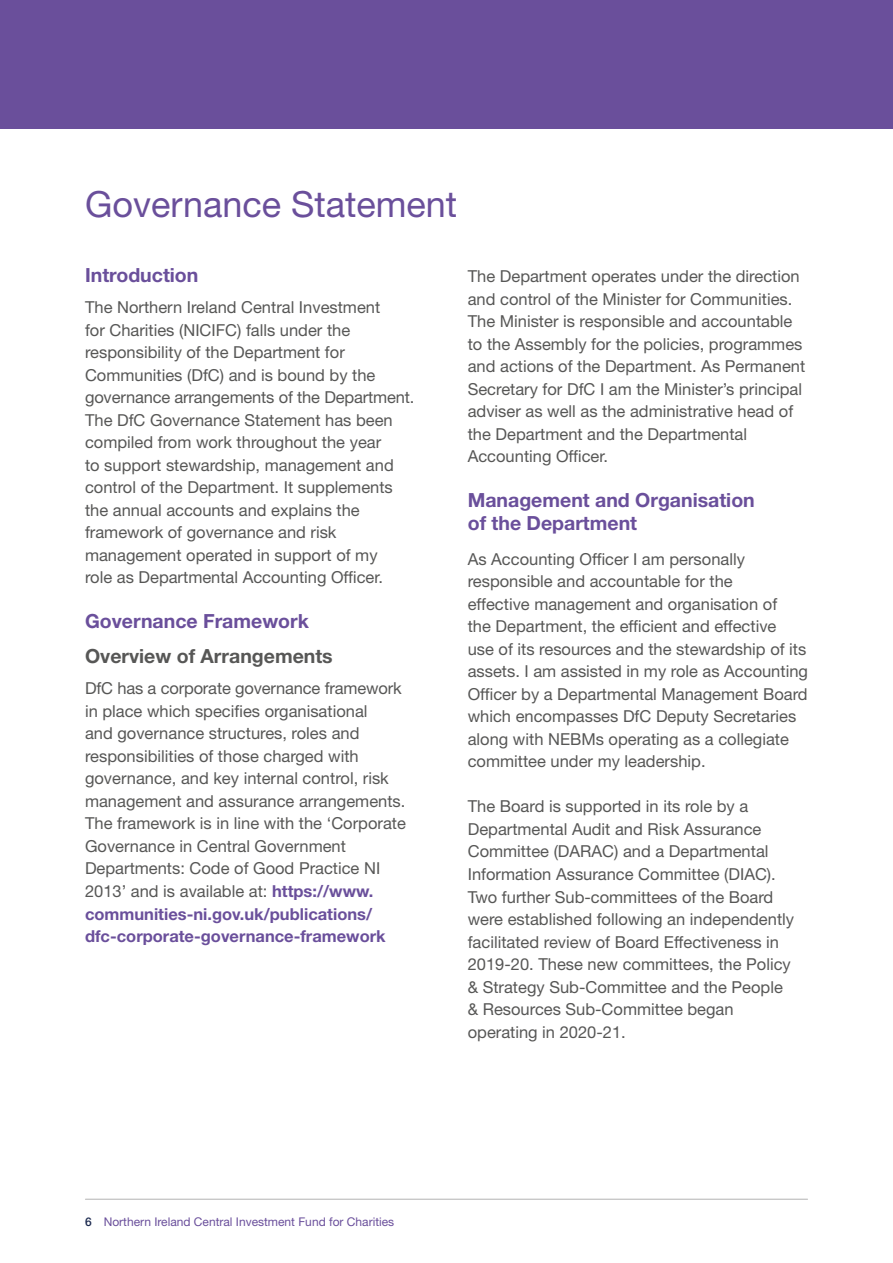
<style>
.page{position:relative;width:893px;height:1263px;background:#fff}
.page>*{position:absolute;margin:0;border:0;box-sizing:border-box;transform-origin:0 0}
.t1{font:36px "Helvetica Neue LT Std";color:#6a4f9b}
.t2{font:700 19.5px/22.5px "Helvetica Neue LT Std";color:#6a4f9b}
.t3{font:700 19.5px "Helvetica Neue LT Std";color:#575756}
.t4{font:16.5px/22.5px "Helvetica Neue LT Std";color:#575756}
.t5{font:12px "Helvetica Neue LT Std";color:#6a4f9b}
.s1{font-weight:700;color:#6a4f9b}
.s2{font-weight:500;color:#1d2b50}
</style>
<div class="page">
<div style="left:0;top:0;width:893px;height:128px;background:#6a4f9b"></div>
<hr style="left:85px;top:1199px;width:722px;height:1px;background:#b3b2b2">
<h1 class="t1" style="left:85px;top:183px;width:374px">Governance Statement</h1>
<p class="t2" style="left:85px;top:263px;width:115px">Introduction</p>
<p class="t4" style="left:85px;top:296px;width:331px">The Northern Ireland Central Investment<br>for Charities (NICIFC) falls under the responsibility of the Department for Communities (DfC) and is bound by the governance arrangements of the Department.<br>The DfC Governance Statement has been compiled from work throughout the year<br>to support stewardship, management and control of the Department. It supplements the annual accounts and explains the framework of governance and risk management operated in support of my<br>role as Departmental Accounting Officer.</p>
<p class="t2" style="left:85px;top:609px;width:225px">Governance Framework</p>
<p class="t3" style="left:85px;top:644px;width:249px">Overview of Arrangements</p>
<p class="t4" style="left:85px;top:677px;width:322px">DfC has a corporate governance framework in place which specifies organisational<br>and governance structures, roles and responsibilities of those charged with governance, and key internal control, risk management and assurance arrangements.<br>The framework is in line with the ‘Corporate Governance in Central Government Departments: Code of Good Practice NI 2013’ and is available at: <span class="s1">https://www. communities-ni.gov.uk/publications/ dfc-corporate-governance-framework</span></p>
<p class="t4" style="left:468px;top:265px;width:339px">The Department operates under the direction and control of the Minister for Communities.<br>The Minister is responsible and accountable to the Assembly for the policies, programmes and actions of the Department. As Permanent Secretary for DfC I am the Minister’s principal adviser as well as the administrative head of the Department and the Departmental Accounting Officer.</p>
<p class="t2" style="left:468px;top:488px;width:289px">Management and Organisation of the Department</p>
<p class="t4" style="left:468px;top:547px;width:342px">As Accounting Officer I am personally responsible and accountable for the<br>effective management and organisation of<br>the Department, the efficient and effective<br>use of its resources and the stewardship of its assets. I am assisted in my role as Accounting Officer by a Departmental Management Board which encompasses DfC Deputy Secretaries along with NEBMs operating as a collegiate committee under my leadership.</p>
<p class="t4" style="left:468px;top:795px;width:328px">The Board is supported in its role by a Departmental Audit and Risk Assurance Committee (DARAC) and a Departmental Information Assurance Committee (DIAC).<br>Two further Sub-committees of the Board were established following an independently facilitated review of Board Effectiveness in 2019-20. These new committees, the Policy &amp; Strategy Sub-Committee and the People &amp; Resources Sub-Committee began operating in 2020-21.</p>
<p class="t5" style="left:85px;top:1214px;width:311px"><span class="s2">6</span> Northern Ireland Central Investment Fund for Charities</p>
</div>
